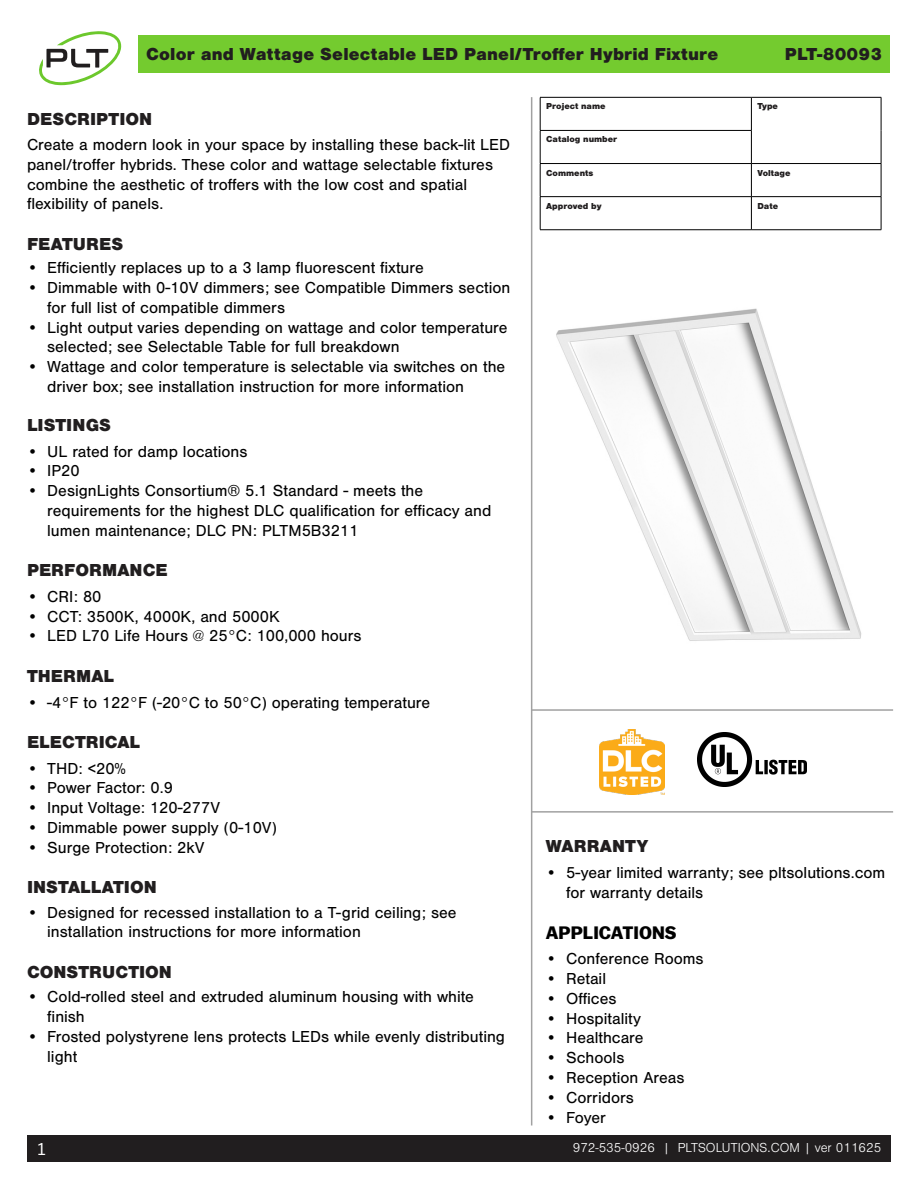
<style>
.page{position:relative;width:918px;height:1188px;background:#fff}
.page>*{position:absolute;margin:0;border:0;box-sizing:border-box;transform-origin:0 0}
.PLT_Subheads{font:900 18px "Nimbus San";letter-spacing:.005em;color:#211e1f}
.t1{font:700 18px "Balto";color:#000}
.t2{font:18px "Balto";color:#fff}
.PLT_Body{font:16.5px/19.8px "Nimbus San";color:#000}
.t3{font:300 13.5px "Nimbus San";color:#fff}
.t4{font:900 9px "Nimbus San";color:#211e1f}
</style>
<div class="page">
<div style="left:27px;top:1135px;width:864px;height:27px;background:#211e1f"></div>
<div style="left:139px;top:35px;width:751px;height:37px;background:#74cb2f"></div>
<hr style="left:531px;top:97px;width:1px;height:1029px;background:#a1a1a1">
<hr style="left:540px;top:97px;width:211px;height:1px;background:#000">
<hr style="left:540px;top:98px;width:1px;height:32px;background:#000">
<hr style="left:751px;top:97px;width:130px;height:1px;background:#000">
<hr style="left:751px;top:98px;width:1px;height:32px;background:#000">
<hr style="left:881px;top:98px;width:1px;height:32px;background:#000">
<hr style="left:540px;top:130px;width:212px;height:1px;background:#000">
<hr style="left:540px;top:131px;width:1px;height:32px;background:#000">
<hr style="left:751px;top:131px;width:1px;height:32px;background:#000">
<hr style="left:881px;top:130px;width:1px;height:33px;background:#000">
<hr style="left:540px;top:163px;width:211px;height:1px;background:#000">
<hr style="left:540px;top:164px;width:1px;height:32px;background:#000">
<hr style="left:751px;top:163px;width:130px;height:1px;background:#000">
<hr style="left:751px;top:164px;width:1px;height:32px;background:#000">
<hr style="left:881px;top:164px;width:1px;height:32px;background:#000">
<hr style="left:540px;top:196px;width:211px;height:1px;background:#000">
<hr style="left:540px;top:197px;width:1px;height:33px;background:#000">
<hr style="left:751px;top:196px;width:130px;height:1px;background:#000">
<hr style="left:751px;top:197px;width:1px;height:33px;background:#000">
<hr style="left:881px;top:197px;width:1px;height:33px;background:#000">
<hr style="left:540px;top:229px;width:211px;height:1px;background:#000">
<hr style="left:751px;top:229px;width:130px;height:1px;background:#000">
<hr style="left:531px;top:709px;width:362px;height:2px;background:#a1a1a1">
<hr style="left:531px;top:811px;width:362px;height:2px;background:#a1a1a1">
<svg style="left:39px;top:31px;width:82px;height:54px"></svg>
<img style="left:556px;top:308px;width:306px;height:333px">
<img style="left:698px;top:733px;width:109px;height:53px">
<img style="left:600px;top:729px;width:65px;height:65px">
<p class="PLT_Subheads" style="left:146px;top:44px;width:574px">Color and Wattage Selectable LED Panel/Troffer Hybrid Fixture</p>
<p class="PLT_Subheads" style="left:785px;top:44px;width:99px">PLT-80093</p>
<p class="PLT_Subheads" style="left:27px;top:108px;width:127px">DESCRIPTION</p>
<p class="PLT_Body" style="left:27px;top:135px;width:485px">Create a modern look in your space by installing these back-lit LED panel/troffer hybrids. These color and wattage selectable fixtures combine the aesthetic of troffers with the low cost and spatial flexibility of panels.</p>
<p class="PLT_Subheads" style="left:27px;top:233px;width:98px">FEATURES</p>
<p class="PLT_Body" style="left:27px;top:258px;width:398px">• Efficiently replaces up to a 3 lamp fluorescent fixture</p>
<p class="PLT_Body" style="left:47px;top:278px;width:465px;text-indent:-20px">• Dimmable with 0-10V dimmers; see Compatible Dimmers section for full list of compatible dimmers</p>
<p class="PLT_Body" style="left:47px;top:317px;width:462px;text-indent:-20px">• Light output varies depending on wattage and color temperature selected; see Selectable Table for full breakdown</p>
<p class="PLT_Body" style="left:47px;top:357px;width:460px;text-indent:-20px">• Wattage and color temperature is selectable via switches on the driver box; see installation instruction for more information</p>
<p class="PLT_Subheads" style="left:27px;top:415px;width:86px">LISTINGS</p>
<p class="PLT_Body" style="left:27px;top:441px;width:222px">• UL rated for damp locations</p>
<p class="PLT_Body" style="left:27px;top:461px;width:54px">• IP20</p>
<p class="PLT_Body" style="left:47px;top:481px;width:446px;text-indent:-20px">• DesignLights Consortium® 5.1 Standard - meets the requirements for the highest DLC qualification for efficacy and lumen maintenance; DLC PN: PLTM5B3211</p>
<p class="PLT_Subheads" style="left:27px;top:560px;width:142px">PERFORMANCE</p>
<p class="PLT_Body" style="left:27px;top:587px;width:76px">• CRI: 80</p>
<p class="PLT_Body" style="left:27px;top:607px;width:254px">• CCT: 3500K, 4000K, and 5000K</p>
<p class="PLT_Body" style="left:27px;top:626px;width:336px">• LED L70 Life Hours @ 25°C: 100,000 hours</p>
<p class="PLT_Subheads" style="left:27px;top:666px;width:89px">THERMAL</p>
<p class="PLT_Body" style="left:27px;top:692px;width:405px">• -4°F to 122°F (-20°C to 50°C) operating temperature</p>
<p class="PLT_Subheads" style="left:27px;top:732px;width:115px">ELECTRICAL</p>
<p class="PLT_Body" style="left:27px;top:759px;width:101px">• THD: &lt;20%</p>
<p class="PLT_Body" style="left:27px;top:778px;width:147px">• Power Factor: 0.9</p>
<p class="PLT_Body" style="left:27px;top:798px;width:195px">• Input Voltage: 120-277V</p>
<p class="PLT_Body" style="left:27px;top:818px;width:252px">• Dimmable power supply (0-10V)</p>
<p class="PLT_Body" style="left:27px;top:838px;width:179px">• Surge Protection: 2kV</p>
<p class="PLT_Subheads" style="left:27px;top:877px;width:131px">INSTALLATION</p>
<p class="PLT_Body" style="left:47px;top:902px;width:411px;text-indent:-20px">• Designed for recessed installation to a T-grid ceiling; see installation instructions for more information</p>
<p class="PLT_Subheads" style="left:27px;top:962px;width:147px">CONSTRUCTION</p>
<p class="PLT_Body" style="left:47px;top:987px;width:428px;text-indent:-20px">• Cold-rolled steel and extruded aluminum housing with white finish</p>
<p class="PLT_Body" style="left:47px;top:1027px;width:459px;text-indent:-20px">• Frosted polystyrene lens protects LEDs while evenly distributing light</p>
<p class="t2" style="left:38px;top:1138px;width:9px">1</p>
<p class="t4" style="left:546px;top:101px;width:61px">Project name</p>
<p class="t4" style="left:757px;top:101px;width:22px">Type</p>
<p class="t4" style="left:546px;top:134px;width:73px">Catalog number</p>
<p class="t4" style="left:546px;top:167px;width:49px">Comments</p>
<p class="t4" style="left:757px;top:167px;width:35px">Voltage</p>
<p class="t4" style="left:546px;top:201px;width:57px">Approved by</p>
<p class="t4" style="left:757px;top:201px;width:22px">Date</p>
<p class="PLT_Subheads" style="left:546px;top:836px;width:104px">WARRANTY</p>
<p class="PLT_Body" style="left:566px;top:863px;width:321px;text-indent:-20px">• 5-year limited warranty; see pltsolutions.com for warranty details</p>
<p class="t1" style="left:546px;top:922px;width:132px">APPLICATIONS</p>
<p class="PLT_Body" style="left:546px;top:949px;width:159px">• Conference Rooms</p>
<p class="PLT_Body" style="left:546px;top:969px;width:62px">• Retail</p>
<p class="PLT_Body" style="left:546px;top:989px;width:72px">• Offices</p>
<p class="PLT_Body" style="left:546px;top:1008px;width:97px">• Hospitality</p>
<p class="PLT_Body" style="left:546px;top:1028px;width:99px">• Healthcare</p>
<p class="PLT_Body" style="left:546px;top:1048px;width:80px">• Schools</p>
<p class="PLT_Body" style="left:546px;top:1068px;width:140px">• Reception Areas</p>
<p class="PLT_Body" style="left:546px;top:1088px;width:90px">• Corridors</p>
<p class="PLT_Body" style="left:546px;top:1107px;width:61px">• Foyer</p>
<p class="t3" style="left:573px;top:1140px;width:310px">972-535-0926 | PLTSOLUTIONS.COM | ver 011625</p>
</div>
